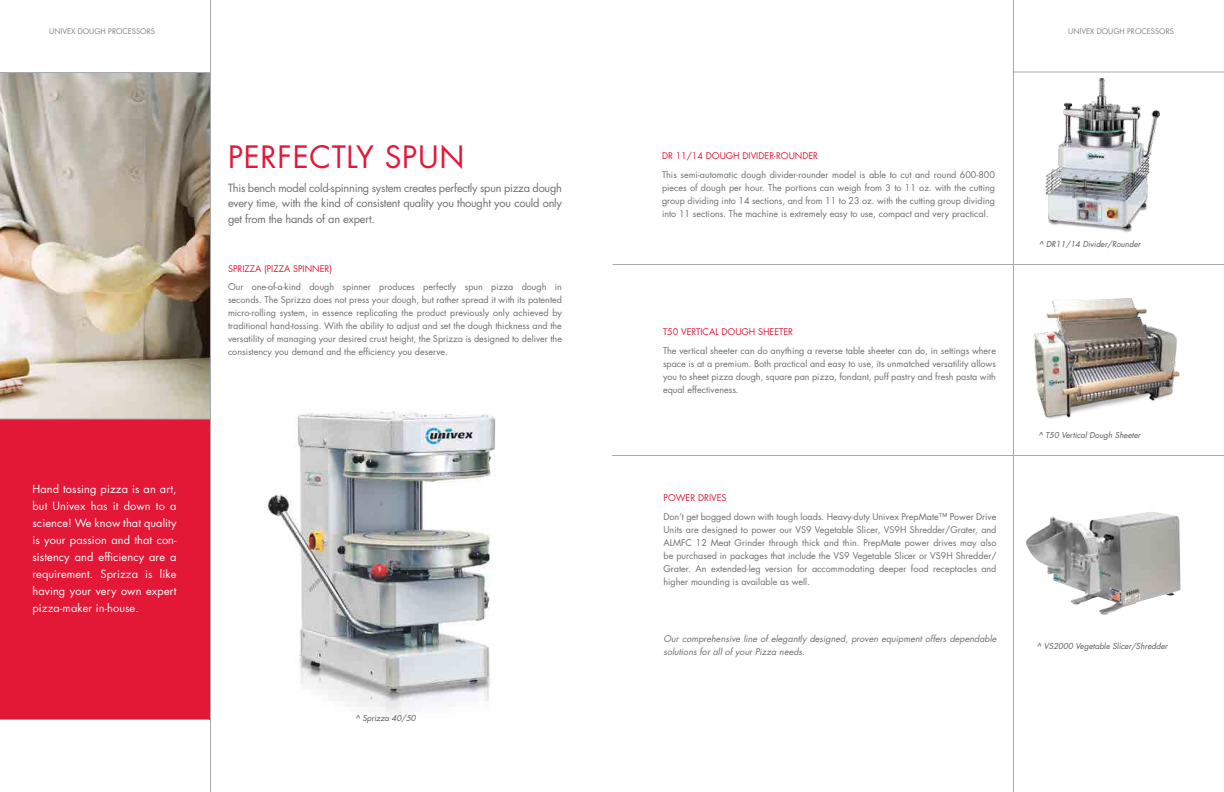
<style>
.page{position:relative;width:1224px;height:792px;background:#fff}
.page>*{position:absolute;margin:0;border:0;box-sizing:border-box;transform-origin:0 0}
.t1{font:30px "Futura Std";letter-spacing:.025em;color:#e31837}
.t2{font:11px/17px "Futura Std";letter-spacing:.01em;color:#fff;text-align:justify}
.t3{font:11px/15px "Futura Std";letter-spacing:-.02em;color:#6d6e71}
.t4{font:9px/13px "Futura Std";color:#6d6e71;text-align:justify}
.t5{font:italic 9px/13px "Futura Std";color:#6d6e71}
.t6{font:9px "Futura Std";color:#e31837}
.t7{font:italic 8px "Futura Std";color:#58595b}
.t8{font:7.5px "Futura Std";color:#808285}
</style>
<div class="page">
<div style="left:0;top:419px;width:210px;height:301px;background:#e31837"></div>
<img style="left:0;top:73px;width:210px;height:345px">
<hr style="left:1012px;top:72px;width:212px;height:1px;background:#a7a9ac">
<hr style="left:1013px;top:0;width:1px;height:792px;background:#a7a9ac">
<img style="left:1045px;top:79px;width:115px;height:153px">
<img style="left:1033px;top:298px;width:147px;height:121px">
<img style="left:1026px;top:512px;width:155px;height:103px">
<img style="left:264px;top:411px;width:232px;height:304px">
<hr style="left:612px;top:455px;width:612px;height:1px;background:#a7a9ac">
<hr style="left:0;top:418px;width:210px;height:2px;background:#a7a9ac">
<hr style="left:0;top:72px;width:211px;height:1px;background:#a7a9ac">
<hr style="left:210px;top:0;width:1px;height:792px;background:#a7a9ac">
<hr style="left:0;top:719px;width:209px;height:1px;background:#a7a9ac">
<hr style="left:613px;top:264px;width:611px;height:1px;background:#a7a9ac">
<p class="t8" style="left:49px;top:27px;width:6px">UNIVEX</p>
<p class="t8" style="left:78px;top:27px;width:12px">DOUGH</p>
<p class="t8" style="left:108px;top:27px;width:14px">PROCESS</p>
<p class="t8" style="left:140px;top:27px;width:16px">ors</p>
<p class="t8" style="left:1068px;top:27px;width:6px">UNIVEX</p>
<p class="t8" style="left:1097px;top:27px;width:12px">DOUGH</p>
<p class="t8" style="left:1127px;top:27px;width:14px">PROCESS</p>
<p class="t8" style="left:1159px;top:27px;width:16px">ors</p>
<p class="t2" style="left:32px;top:480px;width:146px">Hand tossing pizza is an art, but Univex has it down to a science! We know that quality is your passion and that con&shy;sistency and efficiency are a requirement. Sprizza is like having your very own expert pizza-maker in-house.</p>
<h1 class="t1" style="left:228px;top:138px;width:212px">perfectly SPUN</h1>
<p class="t3" style="left:228px;top:180px;width:336px">This bench model cold-spinning system creates perfectly spun pizza dough every time, with the kind of consistent quality you thought you could only</p>
<p class="t3" style="left:228px;top:211px;width:148px">get from the hands of an expert.</p>
<p class="t6" style="left:228px;top:263px;width:20px">SPRIZZA</p>
<p class="t6" style="left:264px;top:263px;width:69px">(Pizza Spinner)</p>
<p class="t4" style="left:228px;top:280px;width:336px">Our one-of-a-kind dough spinner produces perfectly spun pizza dough in seconds. The Sprizza does not press your dough, but rather spread it with its patented micro-rolling system, in essence replicating the product previously only achieved by traditional hand-tossing. With the ability to adjust and set the dough thickness and the versatility of managing your desired crust height, the Sprizza is designed to deliver the consistency you demand and the efficiency you deserve.</p>
<p class="t7" style="left:355px;top:713px;width:62px">^ Sprizza 40/50</p>
<p class="t6" style="left:662px;top:150px;width:58px">DR 11/14 DOUGH</p>
<p class="t6" style="left:742px;top:150px;width:47px">DIVI DER-ROUN</p>
<p class="t6" style="left:802px;top:150px;width:17px">DER</p>
<p class="t4" style="left:662px;top:169px;width:335px">This semi-automatic dough divider-rounder model is able to cut and round 600-800 pieces of dough per hour. The portions can weigh from 3 to 11 oz. with the cutting group dividing into 14 sections, and from 11 to 23 oz. with the cutting group dividing into 11 sections. The machine is extremely easy to use, compact and very practical.</p>
<p class="t6" style="left:663px;top:326px;width:130px">T50 Vertical Dough Sheeter</p>
<p class="t4" style="left:663px;top:345px;width:335px">The vertical sheeter can do anything a reverse table sheeter can do, in settings where space is at a premium. Both practical and easy to use, its unmatched versatility allows you to sheet pizza dough, square pan pizza, fondant, puff pastry and fresh pasta with equal effectiveness.</p>
<p class="t6" style="left:664px;top:492px;width:13px">POWE</p>
<p class="t6" style="left:690px;top:492px;width:24px">R DRIVES</p>
<p class="t4" style="left:664px;top:510px;width:334px">Don’t get bogged down with tough loads. H eavy-duty Univex PrepMate™ Power Drive Units are designed to power our VS9 Vegetable Slicer, VS9H Shredder/Grater, and ALM</p>
<p class="t4" style="left:664px;top:536px;width:334px;text-indent:18px">FC 12 Meat Grinder through thick and thin. PrepMate power drives may also be purchased in packages that include the VS9 Vegetable Slicer or VS9H Shredder/ Grater. An extended-leg version for accommodating deeper food receptacles and higher mounding is available as well.</p>
<p class="t5" style="left:664px;top:632px;width:334px">Our comprehensive line of elegantly designed, proven equipment offers dependable solutions for all of your Pizza needs.</p>
<p class="t7" style="left:1039px;top:239px;width:103px">^ DR11/14 Divider/Rounder</p>
<p class="t7" style="left:1038px;top:430px;width:104px">^ T50 Vertical Dough Sheeter</p>
<p class="t7" style="left:1036px;top:641px;width:133px">^ VS2000 Vegetable Slicer/Shredder</p>
</div>
